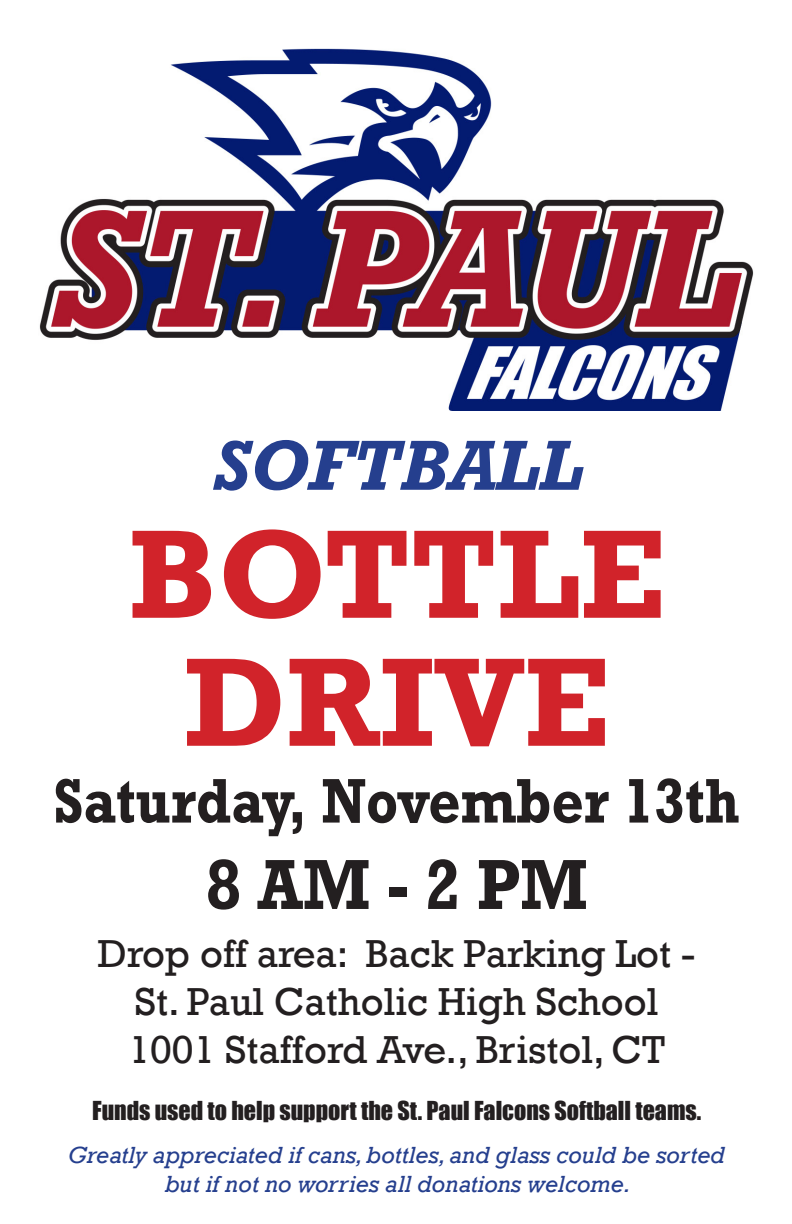
<style>
.page{position:relative;width:792px;height:1224px;background:#fff}
.page>*{position:absolute;margin:0;border:0;box-sizing:border-box;transform-origin:0 0}
.t1{font:700 128px/128px "Rockwell";color:#d1232a;text-align:center}
.t2{font:italic 700 72px "Rockwell";color:#253f8e}
.t3{font:700 72px "Rockwell";color:#231f20;scale:.9 1}
.t4{font:700 64px "Rockwell";color:#231f20;scale:.88 1}
.t5{font:40px "Rockwell";color:#231f20}
.t6{font:italic 24px "Rockwell";color:#253f8e}
.t7{font:24px "Impact";color:#231f20}
</style>
<div class="page">
<img style="left:39px;top:48px;width:715px;height:363px">
<p class="t2" style="left:212px;top:423px;width:370px">SOFTBALL</p>
<p class="t1" style="left:128px;top:511px;width:538px">BOTTLE<br>DRIVE</p>
<p class="t4" style="left:53px;top:762px;width:781px">Saturday, November 13th</p>
<p class="t3" style="left:206px;top:841px;width:426px">8 AM - 2 PM</p>
<p class="t5" style="left:98px;top:930px;width:599px">Drop off area: Back Parking Lot -</p>
<p class="t5" style="left:135px;top:978px;width:525px">St. Paul Catholic High School</p>
<p class="t5" style="left:128px;top:1026px;width:538px">1001 Stafford Ave., Bristol, CT</p>
<p class="t7" style="left:92px;top:1092px;width:611px">Funds used to help support the St. Paul Falcons Softball teams.</p>
<p class="t6" style="left:68px;top:1141px;width:658px">Greatly appreciated if cans, bottles, and glass could be sorted</p>
<p class="t6" style="left:165px;top:1170px;width:467px">but if not no worries all donations welcome.</p>
</div>
